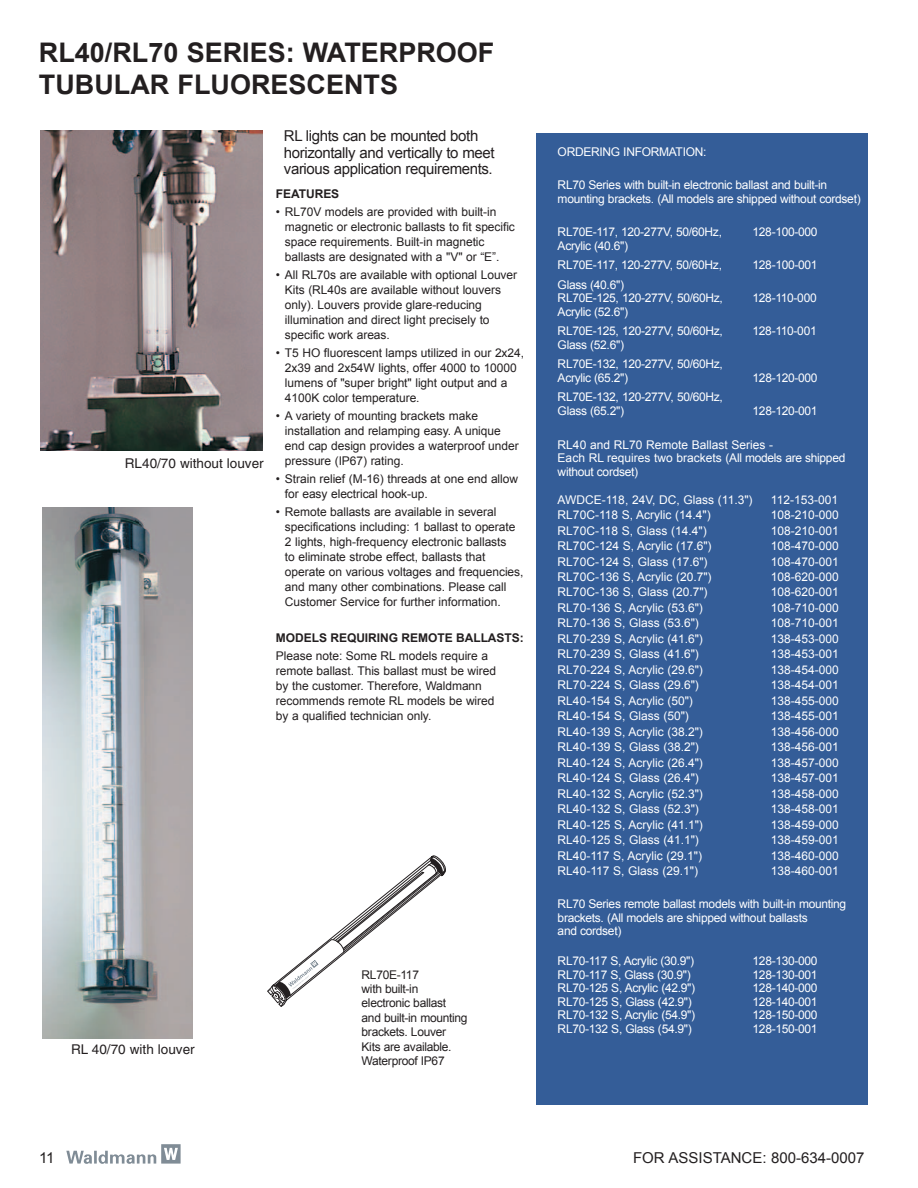
<style>
.page{position:relative;width:918px;height:1188px;background:#fff}
.page>*{position:absolute;margin:0;border:0;box-sizing:border-box;transform-origin:0 0}
.t1{font:700 27px/31.5px "Arial";color:#231f20}
.t2{font:15px/16.5px "Arial";letter-spacing:-.025em;color:#231f20}
.t3{font:15px "Arial";color:#231f20}
.t4{font:13.5px "Helvetica";color:#231f20}
.t5{font:12px/15px "Arial";letter-spacing:-.005em;color:#231f20}
.t6{font:12px/13.5px "Arial";color:#fff}
.t7{font:12px/13.5px "Arial";letter-spacing:-.025em;color:#fff}
.t8{font:12px/14.4px "Arial";letter-spacing:-.025em;color:#231f20}
.t9{font:700 12px "Arial";letter-spacing:-.005em;color:#231f20}
</style>
<div class="page">
<div style="left:536px;top:133px;width:331px;height:971px;background:#345d98"></div>
<img style="left:41px;top:130px;width:221px;height:321px">
<img style="left:42px;top:508px;width:151px;height:530px">
<svg style="left:66px;top:1144px;width:115px;height:20px"></svg>
<svg style="left:267px;top:856px;width:179px;height:151px"></svg>
<h1 class="t1" style="left:39px;top:37px;width:457px">RL40/RL70 SERIES: WATERPROOF<br>TUBULAR FLUORESCENTS</h1>
<p class="t2" style="left:284px;top:128px;width:212px">RL lights can be mounted both horizontally and vertically to meet various application requirements.</p>
<p class="t4" style="left:125px;top:458px;width:140px">RL40/70 without louver</p>
<p class="t9" style="left:276px;top:187px;width:65px">FEATURES</p>
<p class="t5" style="left:285px;top:204px;width:232px;text-indent:-9px">• RL70V models are provided with built-in magnetic or electronic ballasts to fit specific space requirements. Built-in magnetic ballasts are designated with a "V" or “E”.</p>
<p class="t5" style="left:285px;top:267px;width:234px;text-indent:-9px">• All RL70s are available with optional Louver Kits (RL40s are available without louvers only). Louvers provide glare-reducing illumination and direct light precisely to specific work areas.</p>
<p class="t5" style="left:285px;top:345px;width:241px;text-indent:-9px">• T5 HO fluorescent lamps utilized in our 2x24, 2x39 and 2x54W lights, offer 4000 to 10000 lumens of "super bright" light output and a 4100K color temperature.</p>
<p class="t5" style="left:285px;top:408px;width:235px;text-indent:-9px">• A variety of mounting brackets make installation and relamping easy. A unique end cap design provides a waterproof under pressure (IP67) rating.</p>
<p class="t5" style="left:285px;top:471px;width:235px;text-indent:-9px">• Strain relief (M-16) threads at one end allow for easy electrical hook-up.</p>
<p class="t5" style="left:285px;top:504px;width:240px;text-indent:-9px">• Remote ballasts are available in several specifications including: 1 ballast to operate 2 lights, high-frequency electronic ballasts<br>to eliminate strobe effect, ballasts that operate on various voltages and frequencies, and many other combinations. Please call Customer Service for further information.</p>
<p class="t9" style="left:276px;top:631px;width:249px">MODELS REQUIRING REMOTE BALLASTS:</p>
<p class="t5" style="left:276px;top:648px;width:222px">Please note: Some RL models require a remote ballast. This ballast must be wired by the customer. Therefore, Waldmann recommends remote RL models be wired by a qualified technician only.</p>
<p class="t4" style="left:71px;top:1045px;width:125px">RL 40/70 with louver</p>
<p class="t8" style="left:362px;top:967px;width:108px">RL70E-117<br>with built-in electronic ballast and built-in mounting brackets. Louver<br>Kits are available.<br>Waterproof IP67</p>
<p class="t7" style="left:558px;top:145px;width:150px">ORDERING INFORMATION:</p>
<p class="t7" style="left:558px;top:179px;width:305px">RL70 Series with built-in electronic ballast and built-in mounting brackets. (All models are shipped without cordset)</p>
<p class="t7" style="left:558px;top:225px;width:166px">RL70E-117, 120-277V, 50/60Hz,</p>
<p class="t7" style="left:753px;top:225px;width:67px">128-100-000</p>
<p class="t7" style="left:558px;top:236px;width:166px;line-height:19.5px">Acrylic (40.6")<br>RL70E-117, 120-277V, 50/60Hz,</p>
<p class="t7" style="left:753px;top:258px;width:67px">128-100-001</p>
<p class="t7" style="left:558px;top:278px;width:167px">Glass (40.6")<br>RL70E-125, 120-277V, 50/60Hz,</p>
<p class="t7" style="left:558px;top:302px;width:167px;line-height:19.5px">Acrylic (52.6")<br>RL70E-125, 120-277V, 50/60Hz,</p>
<p class="t7" style="left:753px;top:291px;width:66px">128-110-000</p>
<p class="t7" style="left:753px;top:324px;width:66px">128-110-001</p>
<p class="t7" style="left:558px;top:335px;width:167px;line-height:19.5px">Glass (52.6")<br>RL70E-132, 120-277V, 50/60Hz,</p>
<p class="t7" style="left:558px;top:371px;width:72px">Acrylic (65.2")</p>
<p class="t7" style="left:753px;top:371px;width:67px">128-120-000</p>
<p class="t7" style="left:558px;top:390px;width:167px">RL70E-132, 120-277V, 50/60Hz,<br>Glass (65.2")</p>
<p class="t7" style="left:753px;top:404px;width:67px">128-120-001</p>
<p class="t6" style="left:558px;top:438px;width:289px">RL40 and RL70 Remote Ballast Series -<br>Each RL requires two brackets (All models are shipped without cordset)</p>
<p class="t6" style="left:558px;top:493px;width:196px">AWDCE-118, 24V, DC, Glass (11.3")</p>
<p class="t6" style="left:771px;top:493px;width:69px">112-153-001</p>
<p class="t6" style="left:558px;top:508px;width:155px">RL70C-118 S, Acrylic (14.4")</p>
<p class="t6" style="left:771px;top:508px;width:70px">108-210-000</p>
<p class="t6" style="left:558px;top:524px;width:151px">RL70C-118 S, Glass (14.4")</p>
<p class="t6" style="left:771px;top:524px;width:70px">108-210-001</p>
<p class="t6" style="left:558px;top:539px;width:155px">RL70C-124 S, Acrylic (17.6")</p>
<p class="t6" style="left:771px;top:539px;width:70px">108-470-000</p>
<p class="t6" style="left:558px;top:555px;width:151px">RL70C-124 S, Glass (17.6")</p>
<p class="t6" style="left:771px;top:555px;width:70px">108-470-001</p>
<p class="t6" style="left:558px;top:570px;width:155px">RL70C-136 S, Acrylic (20.7")</p>
<p class="t6" style="left:771px;top:570px;width:70px">108-620-000</p>
<p class="t6" style="left:558px;top:586px;width:151px">RL70C-136 S, Glass (20.7")</p>
<p class="t6" style="left:771px;top:586px;width:70px">108-620-001</p>
<p class="t6" style="left:558px;top:601px;width:147px">RL70-136 S, Acrylic (53.6")</p>
<p class="t6" style="left:771px;top:601px;width:70px">108-710-000</p>
<p class="t6" style="left:558px;top:617px;width:143px">RL70-136 S, Glass (53.6")</p>
<p class="t6" style="left:771px;top:617px;width:70px">108-710-001</p>
<p class="t6" style="left:558px;top:632px;width:147px">RL70-239 S, Acrylic (41.6")</p>
<p class="t6" style="left:771px;top:632px;width:70px">138-453-000</p>
<p class="t6" style="left:558px;top:647px;width:143px">RL70-239 S, Glass (41.6")</p>
<p class="t6" style="left:771px;top:647px;width:70px">138-453-001</p>
<p class="t6" style="left:558px;top:663px;width:147px">RL70-224 S, Acrylic (29.6")</p>
<p class="t6" style="left:771px;top:663px;width:70px">138-454-000</p>
<p class="t6" style="left:558px;top:678px;width:143px">RL70-224 S, Glass (29.6")</p>
<p class="t6" style="left:771px;top:678px;width:70px">138-454-001</p>
<p class="t6" style="left:558px;top:694px;width:137px">RL40-154 S, Acrylic (50")</p>
<p class="t6" style="left:771px;top:694px;width:70px">138-455-000</p>
<p class="t6" style="left:558px;top:709px;width:133px">RL40-154 S, Glass (50")</p>
<p class="t6" style="left:771px;top:709px;width:70px">138-455-001</p>
<p class="t6" style="left:558px;top:725px;width:147px">RL40-139 S, Acrylic (38.2")</p>
<p class="t6" style="left:771px;top:725px;width:70px">138-456-000</p>
<p class="t6" style="left:558px;top:740px;width:143px">RL40-139 S, Glass (38.2")</p>
<p class="t6" style="left:771px;top:740px;width:70px">138-456-001</p>
<p class="t6" style="left:558px;top:756px;width:147px">RL40-124 S, Acrylic (26.4")</p>
<p class="t6" style="left:771px;top:756px;width:70px">138-457-000</p>
<p class="t6" style="left:558px;top:771px;width:143px">RL40-124 S, Glass (26.4")</p>
<p class="t6" style="left:771px;top:771px;width:70px">138-457-001</p>
<p class="t6" style="left:558px;top:787px;width:147px">RL40-132 S, Acrylic (52.3")</p>
<p class="t6" style="left:771px;top:787px;width:70px">138-458-000</p>
<p class="t6" style="left:558px;top:802px;width:143px">RL40-132 S, Glass (52.3")</p>
<p class="t6" style="left:771px;top:802px;width:70px">138-458-001</p>
<p class="t6" style="left:558px;top:818px;width:147px">RL40-125 S, Acrylic (41.1")</p>
<p class="t6" style="left:771px;top:818px;width:70px">138-459-000</p>
<p class="t6" style="left:558px;top:833px;width:143px">RL40-125 S, Glass (41.1")</p>
<p class="t6" style="left:771px;top:833px;width:70px">138-459-001</p>
<p class="t6" style="left:558px;top:849px;width:146px">RL40-117 S, Acrylic (29.1")</p>
<p class="t6" style="left:771px;top:849px;width:70px">138-460-000</p>
<p class="t6" style="left:558px;top:864px;width:142px">RL40-117 S, Glass (29.1")</p>
<p class="t6" style="left:771px;top:864px;width:70px">138-460-001</p>
<p class="t7" style="left:558px;top:897px;width:290px">RL70 Series remote ballast models with built-in mounting brackets. (All models are shipped without ballasts<br>and cordset)</p>
<p class="t7" style="left:558px;top:954px;width:138px">RL70-117 S, Acrylic (30.9")</p>
<p class="t7" style="left:753px;top:954px;width:67px">128-130-000</p>
<p class="t7" style="left:558px;top:968px;width:135px">RL70-117 S, Glass (30.9")</p>
<p class="t7" style="left:753px;top:968px;width:67px">128-130-001</p>
<p class="t7" style="left:558px;top:981px;width:139px">RL70-125 S, Acrylic (42.9")</p>
<p class="t7" style="left:753px;top:981px;width:67px">128-140-000</p>
<p class="t7" style="left:558px;top:995px;width:136px">RL70-125 S, Glass (42.9")</p>
<p class="t7" style="left:753px;top:995px;width:67px">128-140-001</p>
<p class="t7" style="left:558px;top:1008px;width:139px">RL70-132 S, Acrylic (54.9")</p>
<p class="t7" style="left:753px;top:1008px;width:67px">128-150-000</p>
<p class="t7" style="left:558px;top:1022px;width:136px">RL70-132 S, Glass (54.9")</p>
<p class="t7" style="left:753px;top:1022px;width:67px">128-150-001</p>
<p class="t2" style="left:39px;top:1149px;width:17px">11</p>
<p class="t3" style="left:633px;top:1149px;width:233px">FOR ASSISTANCE: 800-634-0007</p>
</div>
